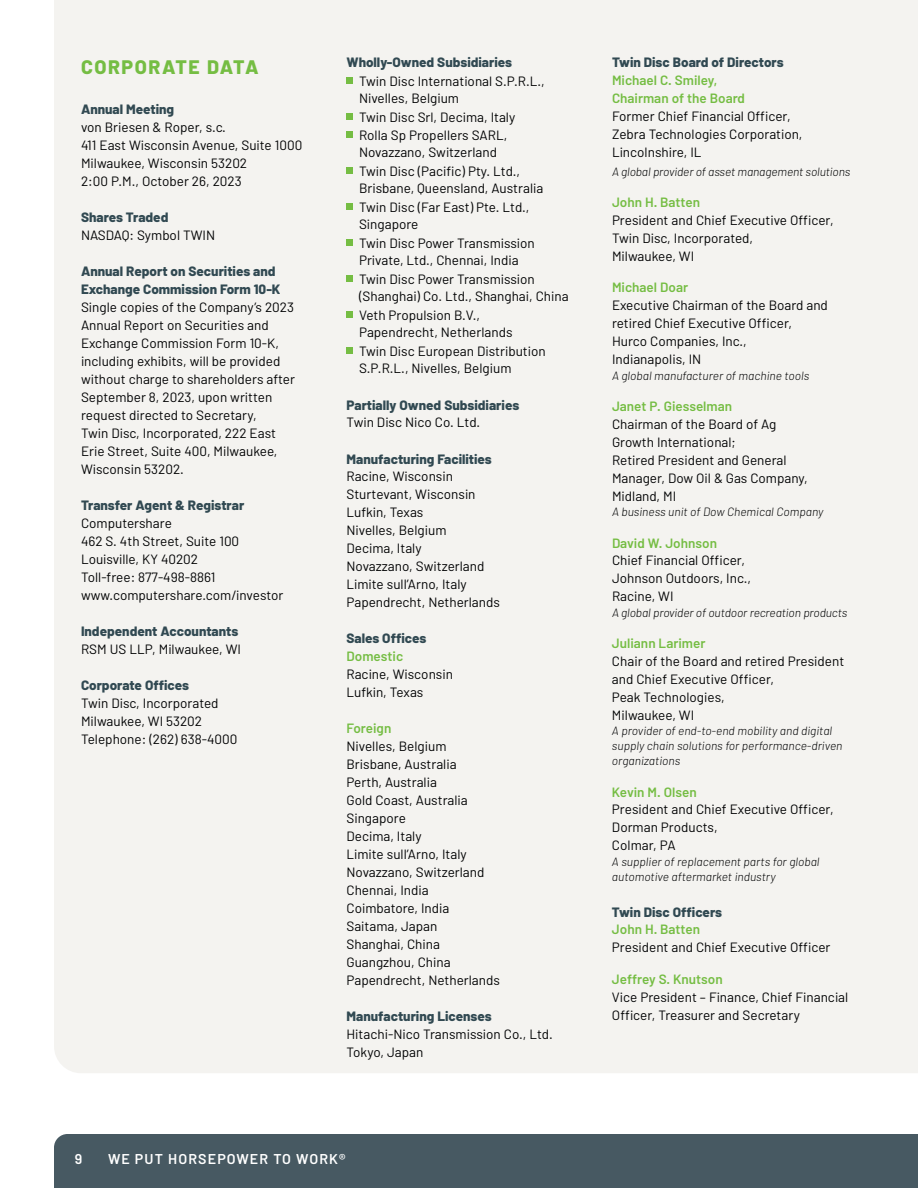
<style>
.page{position:relative;width:918px;height:1188px;background:#fff}
.page>*{position:absolute;margin:0;border:0;box-sizing:border-box;transform-origin:0 0}
.t1{font:800 19.5px "Barlow";letter-spacing:.08em;color:#75bd43}
.t2{font:600 14.25px "Barlow";letter-spacing:.08em;color:#fff}
.t3{font:13.5px/18px "Barlow";color:#010203}
.t4{font:800 13.5px/18px "Barlow";color:#314952}
.t5{font:600 13.5px/18px "Barlow";color:#75bd43}
.t6{font:italic 300 12px/15px "Barlow";color:#010203}
</style>
<div class="page">
<div style="left:54px;top:0;width:864px;height:1073px;background:#f4f3f0"></div>
<div style="left:346px;top:77px;width:7px;height:7px;background:#75bd43"></div>
<div style="left:346px;top:113px;width:7px;height:7px;background:#75bd43"></div>
<div style="left:346px;top:131px;width:7px;height:7px;background:#75bd43"></div>
<div style="left:346px;top:167px;width:7px;height:7px;background:#75bd43"></div>
<div style="left:346px;top:203px;width:7px;height:7px;background:#75bd43"></div>
<div style="left:346px;top:239px;width:7px;height:7px;background:#75bd43"></div>
<div style="left:346px;top:275px;width:7px;height:7px;background:#75bd43"></div>
<div style="left:346px;top:311px;width:7px;height:7px;background:#75bd43"></div>
<div style="left:346px;top:347px;width:7px;height:7px;background:#75bd43"></div>
<div style="left:54px;top:1134px;width:864px;height:54px;background:#475962"></div>
<h1 class="t1" style="left:81px;top:52px;width:179px">CORPORATE DATA</h1>
<p class="t4" style="left:81px;top:99px;width:95px">Annual Meeting</p>
<p class="t3" style="left:81px;top:118px;width:223px">von Briesen &amp; Roper, s.c.<br>411 East Wisconsin Avenue, Suite 1000<br>Milwaukee, Wisconsin 53202<br>2:00 P.M., October 26, 2023</p>
<p class="t4" style="left:81px;top:207px;width:89px">Shares Traded</p>
<p class="t3" style="left:81px;top:226px;width:136px">NASDAQ: Symbol TWIN</p>
<p class="t4" style="left:81px;top:261px;width:201px">Annual Report on Securities and<br>Exchange Commission Form 10-K</p>
<p class="t3" style="left:81px;top:298px;width:216px">Single copies of the Company’s 2023<br>Annual Report on Securities and<br>Exchange Commission Form 10-K, including exhibits, will be provided without charge to shareholders after<br>September 8, 2023, upon written request directed to Secretary,<br>Twin Disc, Incorporated, 222 East<br>Erie Street, Suite 400, Milwaukee,<br>Wisconsin 53202.</p>
<p class="t4" style="left:81px;top:495px;width:165px">Transfer Agent &amp; Registrar</p>
<p class="t3" style="left:81px;top:514px;width:204px">Computershare<br>462 S. 4th Street, Suite 100<br>Louisville, KY 40202<br>Toll-free: 877-498-8861 www.computershare.com/investor</p>
<p class="t4" style="left:81px;top:621px;width:159px">Independent Accountants</p>
<p class="t3" style="left:81px;top:640px;width:161px">RSM US LLP, Milwaukee, WI</p>
<p class="t4" style="left:81px;top:675px;width:110px">Corporate Offices</p>
<p class="t3" style="left:81px;top:694px;width:158px">Twin Disc, Incorporated<br>Milwaukee, WI 53202<br>Telephone: (262) 638-4000</p>
<p class="t4" style="left:347px;top:53px;width:167px">Wholly-Owned Subsidiaries</p>
<p class="t3" style="left:359px;top:71px;width:211px">Twin Disc International S.P.R.L.,<br>Nivelles, Belgium<br>Twin Disc Srl, Decima, Italy<br>Rolla Sp Propellers SARL,<br>Novazzano, Switzerland<br>Twin Disc (Pacific) Pty. Ltd.,<br>Brisbane, Queensland, Australia<br>Twin Disc (Far East) Pte. Ltd.,<br>Singapore<br>Twin Disc Power Transmission<br>Private, Ltd., Chennai, India<br>Twin Disc Power Transmission (Shanghai) Co. Ltd., Shanghai, China<br>Veth Propulsion B.V.,<br>Papendrecht, Netherlands<br>Twin Disc European Distribution<br>S.P.R.L., Nivelles, Belgium</p>
<p class="t4" style="left:347px;top:395px;width:174px">Partially Owned Subsidiaries</p>
<p class="t3" style="left:347px;top:413px;width:135px">Twin Disc Nico Co. Ltd.</p>
<p class="t4" style="left:347px;top:449px;width:147px">Manufacturing Facilities</p>
<p class="t3" style="left:347px;top:467px;width:155px">Racine, Wisconsin<br>Sturtevant, Wisconsin<br>Lufkin, Texas<br>Nivelles, Belgium<br>Decima, Italy<br>Novazzano, Switzerland<br>Limite sull’Arno, Italy<br>Papendrecht, Netherlands</p>
<p class="t4" style="left:347px;top:629px;width:81px">Sales Offices</p>
<p class="t5" style="left:347px;top:647px;width:58px">Domestic</p>
<p class="t3" style="left:347px;top:665px;width:108px">Racine, Wisconsin<br>Lufkin, Texas</p>
<p class="t5" style="left:347px;top:719px;width:46px">Foreign</p>
<p class="t3" style="left:347px;top:737px;width:155px">Nivelles, Belgium<br>Brisbane, Australia<br>Perth, Australia<br>Gold Coast, Australia<br>Singapore<br>Decima, Italy<br>Limite sull’Arno, Italy<br>Novazzano, Switzerland<br>Chennai, India<br>Coimbatore, India<br>Saitama, Japan<br>Shanghai, China<br>Guangzhou, China<br>Papendrecht, Netherlands</p>
<p class="t4" style="left:347px;top:1007px;width:147px">Manufacturing Licenses</p>
<p class="t3" style="left:347px;top:1025px;width:208px">Hitachi-Nico Transmission Co., Ltd.<br>Tokyo, Japan</p>
<p class="t2" style="left:75px;top:1150px;width:9px">9</p>
<p class="t2" style="left:108px;top:1150px;width:239px">WE PUT HORSEPOWER TO WORK®</p>
<p class="t4" style="left:612px;top:53px;width:173px">Twin Disc Board of Directors</p>
<p class="t5" style="left:612px;top:71px;width:134px">Michael C. Smiley,<br>Chairman of the Board</p>
<p class="t3" style="left:612px;top:107px;width:192px">Former Chief Financial Officer,<br>Zebra Technologies Corporation,<br>Lincolnshire, IL</p>
<p class="t6" style="left:612px;top:163px;width:240px">A global provider of asset management solutions</p>
<p class="t5" style="left:612px;top:193px;width:90px">John H. Batten</p>
<p class="t3" style="left:612px;top:211px;width:223px">President and Chief Executive Officer,<br>Twin Disc, Incorporated,<br>Milwaukee, WI</p>
<p class="t5" style="left:612px;top:278px;width:78px">Michael Doar</p>
<p class="t3" style="left:612px;top:296px;width:217px">Executive Chairman of the Board and retired Chief Executive Officer,<br>Hurco Companies, Inc.,<br>Indianapolis, IN</p>
<p class="t6" style="left:612px;top:367px;width:199px">A global manufacturer of machine tools</p>
<p class="t5" style="left:612px;top:397px;width:122px">Janet P. Giesselman</p>
<p class="t3" style="left:612px;top:415px;width:197px">Chairman of the Board of Ag<br>Growth International;<br>Retired President and General<br>Manager, Dow Oil &amp; Gas Company,<br>Midland, MI</p>
<p class="t6" style="left:612px;top:504px;width:213px">A business unit of Dow Chemical Company</p>
<p class="t5" style="left:612px;top:533px;width:107px">David W. Johnson</p>
<p class="t3" style="left:612px;top:551px;width:141px">Chief Financial Officer,<br>Johnson Outdoors, Inc.,<br>Racine, WI</p>
<p class="t6" style="left:612px;top:604px;width:237px">A global provider of outdoor recreation products</p>
<p class="t5" style="left:612px;top:634px;width:95px">Juliann Larimer</p>
<p class="t3" style="left:612px;top:652px;width:234px">Chair of the Board and retired President and Chief Executive Officer,<br>Peak Technologies,<br>Milwaukee, WI</p>
<p class="t6" style="left:612px;top:723px;width:232px">A provider of end-to-end mobility and digital supply chain solutions for performance-driven organizations</p>
<p class="t5" style="left:612px;top:782px;width:86px">Kevin M. Olsen</p>
<p class="t3" style="left:612px;top:800px;width:223px">President and Chief Executive Officer,<br>Dorman Products,<br>Colmar, PA</p>
<p class="t6" style="left:612px;top:853px;width:209px">A supplier of replacement parts for global automotive aftermarket industry</p>
<p class="t4" style="left:612px;top:902px;width:112px">Twin Disc Officers</p>
<p class="t5" style="left:612px;top:920px;width:90px">John H. Batten</p>
<p class="t3" style="left:612px;top:938px;width:220px">President and Chief Executive Officer</p>
<p class="t5" style="left:612px;top:970px;width:112px">Jeffrey S. Knutson</p>
<p class="t3" style="left:612px;top:988px;width:238px">Vice President – Finance, Chief Financial<br>Officer, Treasurer and Secretary</p>
</div>
